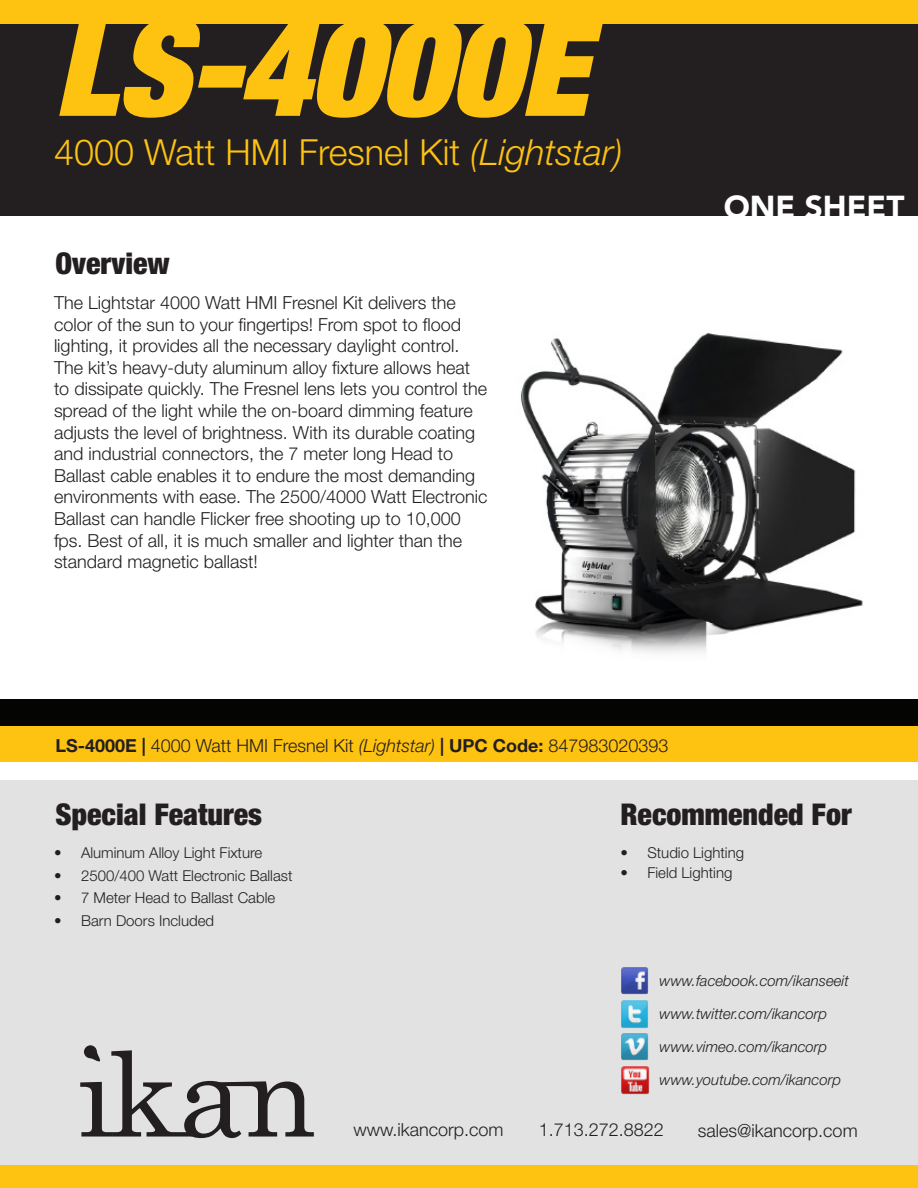
<style>
.page{position:relative;width:918px;height:1188px;background:#fff}
.page>*{position:absolute;margin:0;border:0;box-sizing:border-box;transform-origin:0 0}
.t1{font:italic 900 condensed 135px "Helvetica Neue LT Std";color:#fec210}
.t2{font:300 36px "Helvetica Neue LT Std";color:#fec210}
.t3{font:900 31.5px "Avenir LT Std";color:#fff}
.t4{font:900 condensed 30px "Helvetica Neue LT Std";color:#231f20}
.t5{font:300 18px/21.6px "Helvetica Neue LT Std";color:#231f20}
.t6{font:300 15px "Helvetica Neue LT Std";color:#231f20}
.t7{font:italic 300 15px "Helvetica Neue LT Std";color:#231f20}
.s1{font-style:italic}
.s2{font-weight:700}
</style>
<div class="page">
<div style="left:0;top:780px;width:918px;height:408px;background:#e2e2e2"></div>
<svg style="left:80px;top:1045px;width:234px;height:93px"></svg>
<div style="left:0;top:0;width:918px;height:216px;background:#231f20"></div>
<div style="left:0;top:0;width:918px;height:24px;background:#fec210"></div>
<div style="left:0;top:724px;width:918px;height:38px;background:#fec210"></div>
<div style="left:0;top:699px;width:918px;height:27px;background:#040503"></div>
<div style="left:0;top:1165px;width:918px;height:23px;background:#fec210"></div>
<img style="left:621px;top:967px;width:28px;height:27px">
<img style="left:621px;top:1000px;width:28px;height:28px">
<img style="left:621px;top:1033px;width:28px;height:28px">
<img style="left:621px;top:1066px;width:28px;height:28px">
<img style="left:520px;top:333px;width:343px;height:320px">
<p class="t1" style="left:54px;top:-19px;width:535px">LS-4000E</p>
<p class="t2" style="left:54px;top:130px;width:570px">4000 Watt HMI Fresnel Kit <span class="s1">(Lightstar)</span></p>
<p class="t4" style="left:56px;top:245px;width:116px">Overview</p>
<p class="t5" style="left:54px;top:291px;width:435px">The Lightstar 4000 Watt HMI Fresnel Kit delivers the color of the sun to your fingertips! From spot to flood lighting, it provides all the necessary daylight control.<br>The kit’s heavy-duty aluminum alloy fixture allows heat to dissipate quickly. The Fresnel lens lets you control the spread of the light while the on-board dimming feature adjusts the level of brightness. With its durable coating and industrial connectors, the 7 meter long Head to Ballast cable enables it to endure the most demanding environments with ease. The 2500/4000 Watt Electronic Ballast can handle Flicker free shooting up to 10,000 fps. Best of all, it is much smaller and lighter than the standard magnetic ballast!</p>
<p class="t3" style="left:724px;top:187px;width:182px">ONE SHEET</p>
<p class="t5" style="left:55px;top:734px;width:615px"><span class="s2">LS-4000E |</span> 4000 Watt HMI Fresnel Kit <span class="s1">(Lightstar)</span> <span class="s2">| UPC Code:</span> 847983020393</p>
<p class="t4" style="left:56px;top:796px;width:208px">Special Features</p>
<p class="t6" style="left:54px;top:844px;width:210px">• Aluminum Alloy Light Fixture</p>
<p class="t6" style="left:54px;top:866px;width:240px">• 2500/400 Watt Electronic Ballast</p>
<p class="t6" style="left:54px;top:889px;width:223px">• 7 Meter Head to Ballast Cable</p>
<p class="t6" style="left:54px;top:911px;width:162px">• Barn Doors Included</p>
<p class="t4" style="left:620px;top:796px;width:233px">Recommended For</p>
<p class="t6" style="left:620px;top:844px;width:125px">• Studio Lighting</p>
<p class="t6" style="left:620px;top:863px;width:114px">• Field Lighting</p>
<p class="t7" style="left:660px;top:972px;width:191px">www.facebook.com/ikanseeit</p>
<p class="t7" style="left:660px;top:1005px;width:169px">www.twitter.com/ikancorp</p>
<p class="t7" style="left:660px;top:1038px;width:169px">www.vimeo.com/ikancorp</p>
<p class="t7" style="left:660px;top:1071px;width:183px">www.youtube.com/ikancorp</p>
<p class="t5" style="left:353px;top:1118px;width:152px">www.ikancorp.com</p>
<p class="t5" style="left:539px;top:1119px;width:127px">1.713.272.8822</p>
<p class="t5" style="left:698px;top:1119px;width:161px">sales@ikancorp.com</p>
</div>
